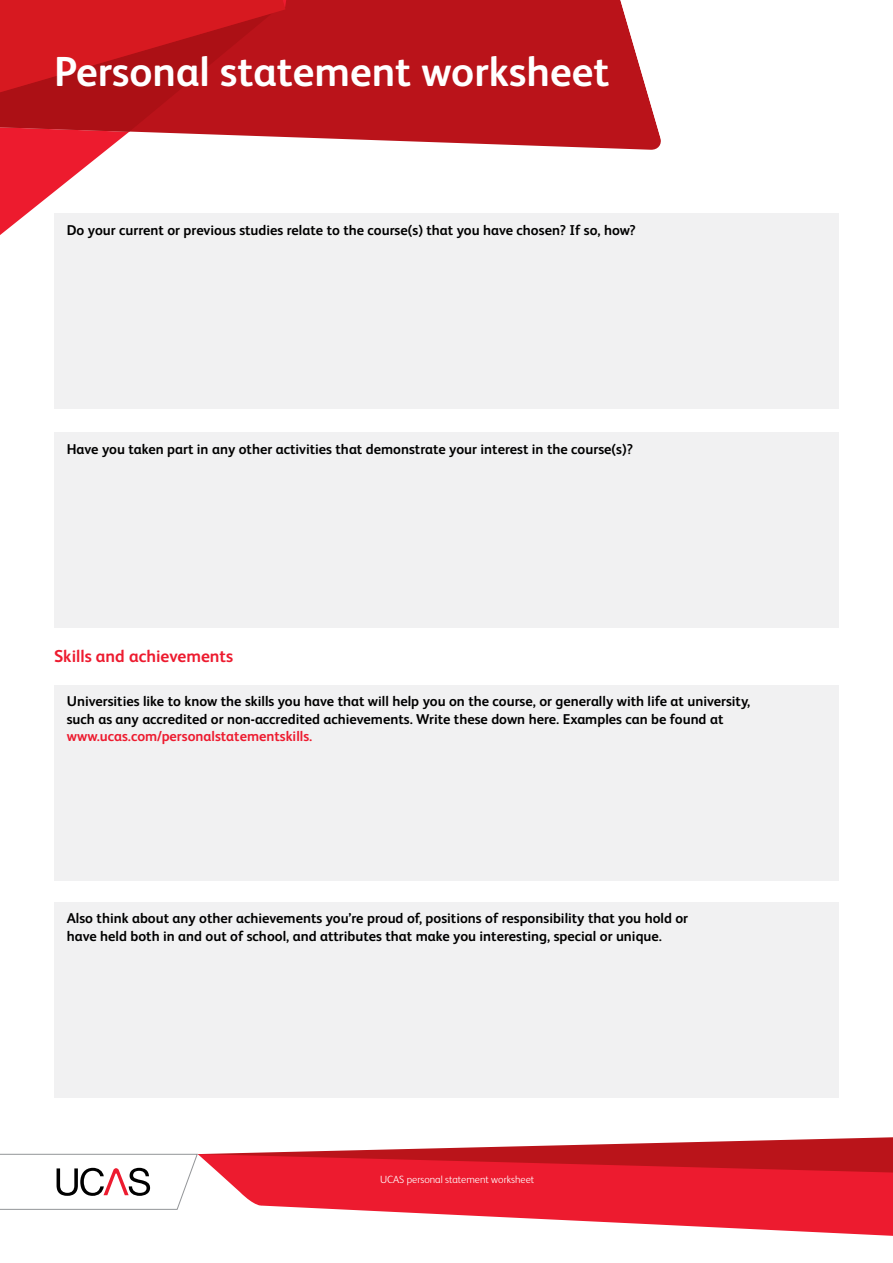
<style>
.page{position:relative;width:893px;height:1263px;background:#fff}
.page>*{position:absolute;margin:0;border:0;box-sizing:border-box;transform-origin:0 0}
.t1{font:700 42px "FS Albert Pro";color:#fff}
.t2{font:700 17.25px "FS Albert Pro";color:#ed1b2f}
.t3{font:700 14.25px/17.1px "FS Albert Pro";color:#000}
.t4{font:700 14.25px "FS Albert Pro";color:#ed1b2f}
.t5{font:300 10.5px "FS Albert Pro";color:#fff}
</style>
<div class="page">
<svg style="left:0;top:1154px;width:198px;height:56px"></svg>
<svg style="left:203px;top:1137px;width:690px;height:17px"></svg>
<svg style="left:198px;top:1154px;width:695px;height:82px;fill:#ed1b2f"></svg>
<svg style="left:143px;top:0;width:518px;height:150px;background:#c4353b"></svg>
<svg style="left:0;top:132px;width:129px;height:103px;fill:#ed1b2e"></svg>
<svg style="left:0;top:0;width:347px;height:132px;background:#bf141a"></svg>
<div style="left:54px;top:213px;width:785px;height:196px;background:#f1f1f2"></div>
<div style="left:54px;top:432px;width:785px;height:196px;background:#f1f1f2"></div>
<div style="left:54px;top:902px;width:785px;height:195px;background:#f1f1f2"></div>
<div style="left:54px;top:685px;width:785px;height:195px;background:#f1f1f2"></div>
<h1 class="t1" style="left:54px;top:42px;width:557px">Personal statement worksheet</h1>
<p class="t3" style="left:67px;top:221px;width:571px">Do your current or previous studies relate to the course(s) that you have chosen? If so, how?</p>
<p class="t3" style="left:67px;top:440px;width:568px">Have you taken part in any other activities that demonstrate your interest in the course(s)?</p>
<p class="t2" style="left:54px;top:644px;width:181px">Skills and achievements</p>
<p class="t3" style="left:67px;top:692px;width:685px">Universities like to know the skills you have that will help you on the course, or generally with life at university, such as any accredited or non-accredited achievements. Write these down here. Examples can be found at</p>
<p class="t4" style="left:67px;top:726px;width:247px">www.ucas.com/personalstatementskills.</p>
<p class="t3" style="left:67px;top:909px;width:623px">Also think about any other achievements you’re proud of, positions of responsibility that you hold or have held both in and out of school, and attributes that make you interesting, special or unique.</p>
<p class="t5" style="left:380px;top:1172px;width:156px">UCAS personal statement worksheet</p>
</div>
